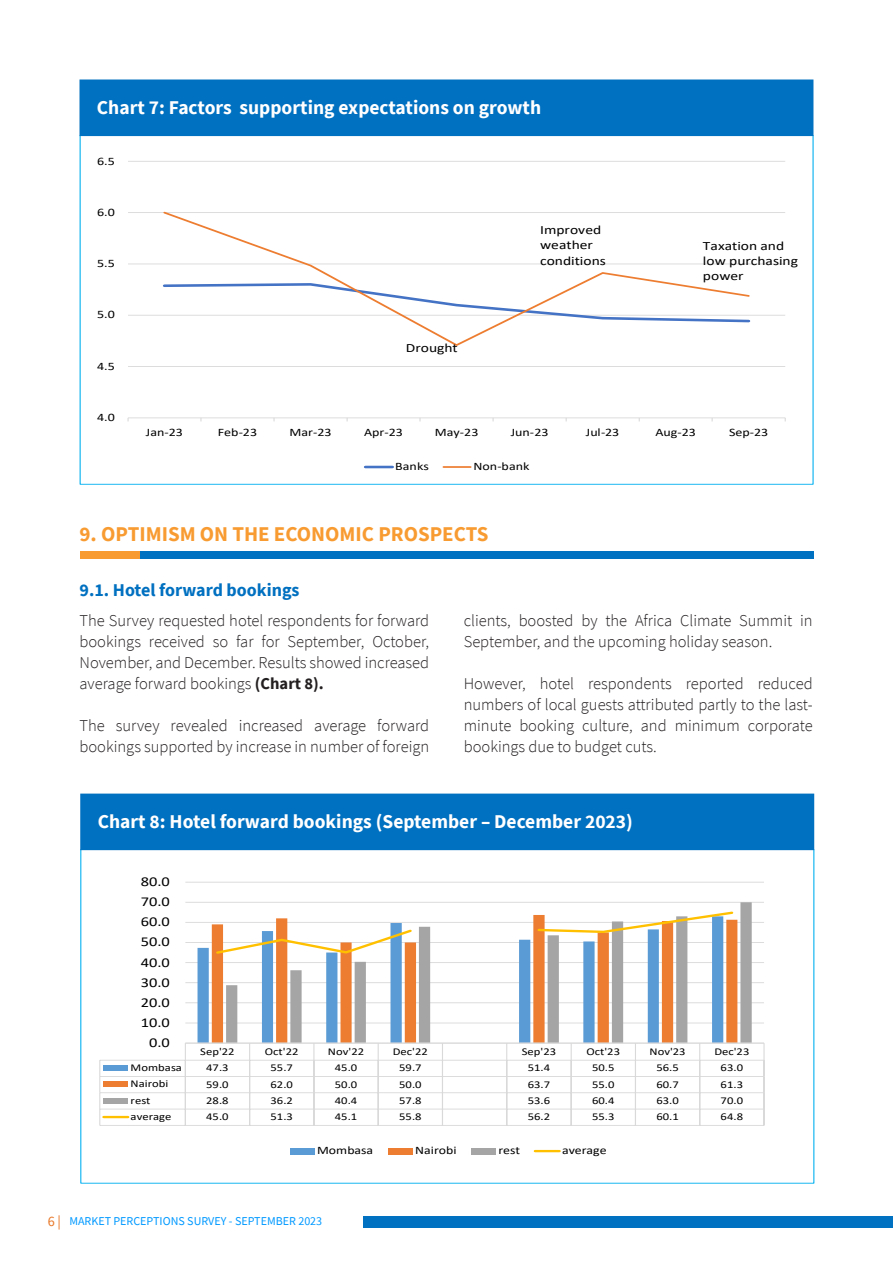
<style>
.page{position:relative;width:893px;height:1263px;background:#fff}
.page>*{position:absolute;margin:0;border:0;box-sizing:border-box;transform-origin:0 0}
.t1{font:700 21px "Source Sans Pro";color:#f89b31}
.t2{font:700 19.5px "Source Sans Pro";color:#fff}
.t3{font:700 18px "Source Sans Pro";color:#0070c0}
.t4{font:300 16.5px/21px "Source Sans Pro";color:#231f20;text-align:justify}
.t5{font:13.5px "Calibri";color:#000;scale:1.21 1}
.t6{font:12.6px/15.5px "Calibri";color:#000;scale:1.23 1}
.t7{font:12px "Source Sans Pro";color:#09f}
.t8{font:11.4px "Calibri";color:#000;scale:1.23 1}
.t9{font:11.4px "Calibri";color:#000;scale:1.21 1}
.t10{font:10.5px "Calibri";color:#000;scale:1.21 1}
.s1{font-weight:700}
.s2{font-size:14.25px;color:#e87524}
</style>
<div class="page">
<div style="left:363px;top:1217px;width:530px;height:11px;background:#0070c0"></div>
<hr style="left:128px;top:366px;width:657px;height:1px;background:#d9d9d9">
<hr style="left:128px;top:315px;width:657px;height:1px;background:#d9d9d9">
<hr style="left:128px;top:263px;width:657px;height:1px;background:#d9d9d9">
<hr style="left:128px;top:212px;width:657px;height:1px;background:#d9d9d9">
<hr style="left:128px;top:161px;width:657px;height:1px;background:#d9d9d9">
<hr style="left:128px;top:417px;width:657px;height:1px;background:#d9d9d9">
<svg style="left:162px;top:211px;width:589px;height:135px"></svg>
<hr style="left:365px;top:466px;width:27px;height:2px;background:#4472c4">
<hr style="left:444px;top:466px;width:27px;height:2px;background:#ed7d31">
<div style="left:80px;top:80px;width:733px;height:56px;background:#0070c0"></div>
<div style="left:80px;top:551px;width:62px;height:7px;background:#f89b31"></div>
<div style="left:140px;top:551px;width:673px;height:7px;background:#0070c0"></div>
<hr style="left:185px;top:1022px;width:579px;height:1px;background:#d9d9d9">
<hr style="left:185px;top:1002px;width:579px;height:1px;background:#d9d9d9">
<hr style="left:185px;top:982px;width:579px;height:1px;background:#d9d9d9">
<hr style="left:185px;top:962px;width:579px;height:1px;background:#d9d9d9">
<hr style="left:185px;top:942px;width:579px;height:1px;background:#d9d9d9">
<hr style="left:185px;top:922px;width:579px;height:1px;background:#d9d9d9">
<hr style="left:185px;top:902px;width:579px;height:1px;background:#d9d9d9">
<hr style="left:185px;top:882px;width:579px;height:1px;background:#d9d9d9">
<svg style="left:198px;top:924px;width:14px;height:119px;fill:#5b9bd5"></svg>
<svg style="left:226px;top:902px;width:526px;height:141px"></svg>
<hr style="left:185px;top:1043px;width:579px;height:1px;background:#d9d9d9">
<hr style="left:100px;top:1060px;width:664px;height:1px;background:#d9d9d9">
<div style="left:104px;top:1065px;width:24px;height:6px;background:#5b9bd5"></div>
<hr style="left:100px;top:1076px;width:664px;height:1px;background:#d9d9d9">
<div style="left:104px;top:1081px;width:24px;height:6px;background:#ed7d31"></div>
<hr style="left:100px;top:1092px;width:664px;height:1px;background:#d9d9d9">
<div style="left:104px;top:1098px;width:24px;height:5px;background:#a5a5a5"></div>
<hr style="left:100px;top:1109px;width:664px;height:1px;background:#d9d9d9">
<svg style="left:99px;top:1060px;width:1px;height:65px"></svg>
<hr style="left:100px;top:1125px;width:664px;height:1px;background:#d9d9d9">
<svg style="left:185px;top:1044px;width:1px;height:81px"></svg>
<svg style="left:249px;top:1044px;width:1px;height:81px"></svg>
<svg style="left:313px;top:1044px;width:1px;height:81px"></svg>
<svg style="left:378px;top:1044px;width:1px;height:81px"></svg>
<svg style="left:442px;top:1044px;width:1px;height:81px"></svg>
<svg style="left:506px;top:1044px;width:1px;height:81px"></svg>
<svg style="left:571px;top:1044px;width:1px;height:81px"></svg>
<svg style="left:635px;top:1044px;width:1px;height:81px"></svg>
<svg style="left:699px;top:1044px;width:1px;height:81px"></svg>
<svg style="left:764px;top:1043px;width:1px;height:82px"></svg>
<hr style="left:104px;top:1116px;width:24px;height:2px;background:#ffc000">
<svg style="left:214px;top:910px;width:521px;height:45px"></svg>
<div style="left:290px;top:1148px;width:25px;height:6px;background:#5b9bd5"></div>
<div style="left:388px;top:1148px;width:25px;height:6px;background:#ed7d31"></div>
<div style="left:471px;top:1148px;width:25px;height:6px;background:#a5a5a5"></div>
<hr style="left:535px;top:1150px;width:24px;height:2px;background:#ffc000">
<div style="left:80px;top:794px;width:734px;height:56px;background:#0070c0"></div>
<p class="t2" style="left:97px;top:95px;width:446px">Chart 7: Factors supporting expectations on growth</p>
<p class="t8" style="left:97px;top:153px;width:16px">6.5</p>
<p class="t8" style="left:97px;top:204px;width:16px">6.0</p>
<p class="t8" style="left:97px;top:255px;width:16px">5.5</p>
<p class="t8" style="left:97px;top:307px;width:16px">5.0</p>
<p class="t8" style="left:97px;top:358px;width:16px">4.5</p>
<p class="t8" style="left:97px;top:409px;width:16px">4.0</p>
<p class="t6" style="left:406px;top:340px;width:44px">Drought</p>
<p class="t6" style="left:540px;top:222px;width:55px">Improved weather conditions</p>
<p class="t6" style="left:703px;top:237px;width:79px">Taxation and low purchasing power</p>
<p class="t8" style="left:146px;top:424px;width:32px">Jan-23</p>
<p class="t8" style="left:218px;top:424px;width:33px">Feb-23</p>
<p class="t8" style="left:289px;top:424px;width:36px">Mar-23</p>
<p class="t8" style="left:364px;top:424px;width:33px">Apr-23</p>
<p class="t8" style="left:435px;top:424px;width:37px">May-23</p>
<p class="t8" style="left:511px;top:424px;width:32px">Jun-23</p>
<p class="t8" style="left:586px;top:424px;width:29px">Jul-23</p>
<p class="t8" style="left:655px;top:424px;width:35px">Aug-23</p>
<p class="t8" style="left:729px;top:424px;width:33px">Sep-23</p>
<p class="t8" style="left:395px;top:458px;width:29px">Banks</p>
<p class="t8" style="left:473px;top:458px;width:47px">Non-bank</p>
<p class="t1" style="left:80px;top:520px;width:411px">9. OPTIMISM ON THE ECONOMIC PROSPECTS</p>
<p class="t3" style="left:80px;top:577px;width:222px">9.1. Hotel forward bookings</p>
<p class="t4" style="left:80px;top:610px;width:351px">The Survey requested hotel respondents for forward bookings received so far for September, October, November, and December. Results showed increased average forward bookings <span class="s1">(Chart 8).</span></p>
<p class="t4" style="left:80px;top:715px;width:351px">The survey revealed increased average forward bookings supported by increase in number of foreign</p>
<p class="t4" style="left:464px;top:610px;width:350px">clients, boosted by the Africa Climate Summit in<br>September, and the upcoming holiday season.</p>
<p class="t4" style="left:464px;top:673px;width:350px">However, hotel respondents reported reduced numbers of local guests attributed partly to the last&shy;minute booking culture, and minimum corporate bookings due to budget cuts.</p>
<p class="t2" style="left:98px;top:809px;width:537px">Chart 8: Hotel forward bookings (September – December 2023)</p>
<p class="t5" style="left:141px;top:872px;width:26px">80.0</p>
<p class="t5" style="left:141px;top:892px;width:26px">70.0</p>
<p class="t5" style="left:141px;top:912px;width:26px">60.0</p>
<p class="t5" style="left:141px;top:932px;width:26px">50.0</p>
<p class="t5" style="left:141px;top:953px;width:26px">40.0</p>
<p class="t5" style="left:141px;top:973px;width:26px">30.0</p>
<p class="t5" style="left:141px;top:993px;width:26px">20.0</p>
<p class="t5" style="left:141px;top:1013px;width:26px">10.0</p>
<p class="t5" style="left:149px;top:1033px;width:19px">0.0</p>
<p class="t10" style="left:200px;top:1044px;width:30px">Sep'22</p>
<p class="t10" style="left:265px;top:1044px;width:29px">Oct'22</p>
<p class="t10" style="left:328px;top:1044px;width:31px">Nov'22</p>
<p class="t10" style="left:393px;top:1044px;width:31px">Dec'22</p>
<p class="t10" style="left:522px;top:1044px;width:30px">Sep'23</p>
<p class="t10" style="left:586px;top:1044px;width:29px">Oct'23</p>
<p class="t10" style="left:649px;top:1044px;width:31px">Nov'23</p>
<p class="t10" style="left:714px;top:1044px;width:31px">Dec'23</p>
<p class="t10" style="left:131px;top:1060px;width:44px">Mombasa</p>
<p class="t10" style="left:206px;top:1060px;width:20px">47.3</p>
<p class="t10" style="left:270px;top:1060px;width:20px">55.7</p>
<p class="t10" style="left:335px;top:1060px;width:20px">45.0</p>
<p class="t10" style="left:399px;top:1060px;width:20px">59.7</p>
<p class="t10" style="left:528px;top:1060px;width:20px">51.4</p>
<p class="t10" style="left:592px;top:1060px;width:20px">50.5</p>
<p class="t10" style="left:656px;top:1060px;width:20px">56.5</p>
<p class="t10" style="left:721px;top:1060px;width:20px">63.0</p>
<p class="t10" style="left:131px;top:1076px;width:33px">Nairobi</p>
<p class="t10" style="left:206px;top:1077px;width:20px">59.0</p>
<p class="t10" style="left:270px;top:1077px;width:20px">62.0</p>
<p class="t10" style="left:335px;top:1077px;width:20px">50.0</p>
<p class="t10" style="left:399px;top:1077px;width:20px">50.0</p>
<p class="t10" style="left:528px;top:1077px;width:20px">63.7</p>
<p class="t10" style="left:592px;top:1077px;width:20px">55.0</p>
<p class="t10" style="left:656px;top:1077px;width:20px">60.7</p>
<p class="t10" style="left:721px;top:1077px;width:20px">61.3</p>
<p class="t10" style="left:131px;top:1093px;width:18px">rest</p>
<p class="t10" style="left:206px;top:1093px;width:20px">28.8</p>
<p class="t10" style="left:270px;top:1093px;width:20px">36.2</p>
<p class="t10" style="left:335px;top:1093px;width:20px">40.4</p>
<p class="t10" style="left:399px;top:1093px;width:20px">57.8</p>
<p class="t10" style="left:528px;top:1093px;width:20px">53.6</p>
<p class="t10" style="left:592px;top:1093px;width:20px">60.4</p>
<p class="t10" style="left:656px;top:1093px;width:20px">63.0</p>
<p class="t10" style="left:721px;top:1093px;width:20px">70.0</p>
<p class="t10" style="left:131px;top:1109px;width:35px">average</p>
<p class="t10" style="left:206px;top:1109px;width:20px">45.0</p>
<p class="t10" style="left:270px;top:1109px;width:20px">51.3</p>
<p class="t10" style="left:335px;top:1109px;width:20px">45.1</p>
<p class="t10" style="left:399px;top:1109px;width:20px">55.8</p>
<p class="t10" style="left:528px;top:1109px;width:20px">56.2</p>
<p class="t10" style="left:592px;top:1109px;width:20px">55.3</p>
<p class="t10" style="left:656px;top:1109px;width:20px">60.1</p>
<p class="t10" style="left:721px;top:1109px;width:20px">64.8</p>
<p class="t9" style="left:317px;top:1143px;width:48px">Mombasa</p>
<p class="t9" style="left:415px;top:1143px;width:36px">Nairobi</p>
<p class="t9" style="left:498px;top:1143px;width:20px">rest</p>
<p class="t9" style="left:562px;top:1143px;width:38px">average</p>
<p class="t7" style="left:48px;top:1213px;width:276px"><span class="s2">6 |</span> MARKET PERCEPTIONS SURVEY - SEPTEMBER 2023</p>
</div>
